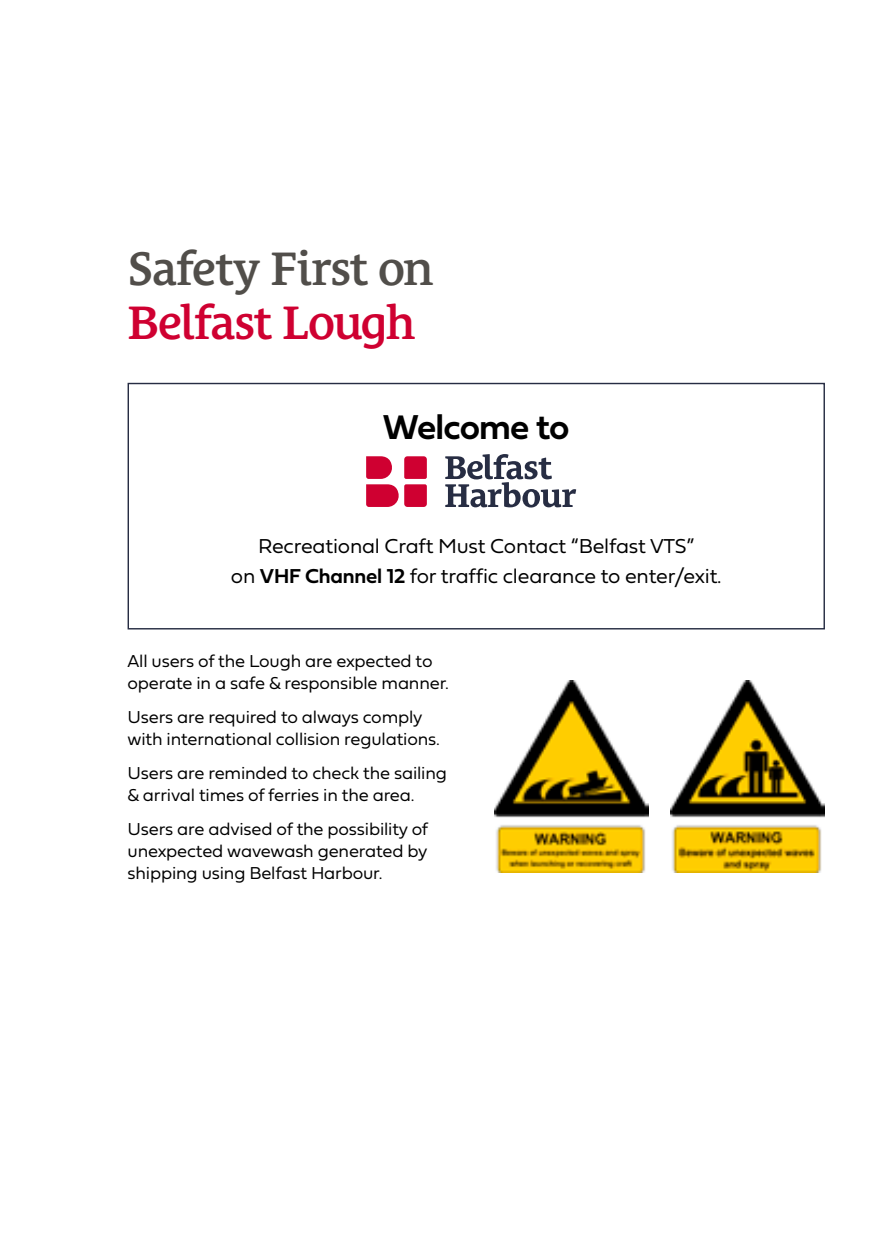
<style>
.page{position:relative;width:893px;height:1259px;background:#fff}
.page>*{position:absolute;margin:0;border:0;box-sizing:border-box;transform-origin:0 0}
.t1{font:600 48px "Le Monde Courrier Std";letter-spacing:-.035em;color:#514e4a}
.t2{font:600 48px "Le Monde Courrier Std";letter-spacing:-.035em;color:#cf0031}
.t3{font:36px "Fieldwork Geo Demibold";letter-spacing:-.025em;color:#000}
.t4{font:21px/30px "Fieldwork Geo Light";letter-spacing:-.01em;color:#000;text-align:center}
.t5{font:18px/21.6px "Fieldwork Geo Light";letter-spacing:-.01em;color:#000}
.s1{font-family:"Fieldwork Geo Demibold"}
</style>
<div class="page">
<img style="left:494px;top:680px;width:154px;height:192px">
<img style="left:671px;top:680px;width:154px;height:192px">
<div style="left:128px;top:383px;width:697px;height:246px;border:1px solid #272d43"></div>
<svg style="left:366px;top:456px;width:61px;height:51px"></svg>
<svg style="left:445px;top:454px;width:131px;height:53px"></svg>
<h1 class="t1" style="left:128px;top:240px;width:307px">Safety First on</h1>
<h1 class="t2" style="left:128px;top:294px;width:290px">Belfast Lough</h1>
<h2 class="t3" style="left:383px;top:398px;width:188px">Welcome to</h2>
<p class="t4" style="left:231px;top:529px;width:492px">Recreational Craft Must Contact “Belfast VTS”<br>on <span class="s1">VHF Channel 12</span> for traffic clearance to enter/exit.</p>
<p class="t5" style="left:128px;top:650px;width:323px">All users of the Lough are expected to operate in a safe &amp; responsible manner.</p>
<p class="t5" style="left:128px;top:705px;width:314px">Users are required to always comply with international collision regulations.</p>
<p class="t5" style="left:128px;top:761px;width:321px">Users are reminded to check the sailing &amp; arrival times of ferries in the area.</p>
<p class="t5" style="left:128px;top:817px;width:302px;text-align:justify">Users are advised of the possibility of unexpected wavewash generated by shipping using Belfast Harbour.</p>
</div>
